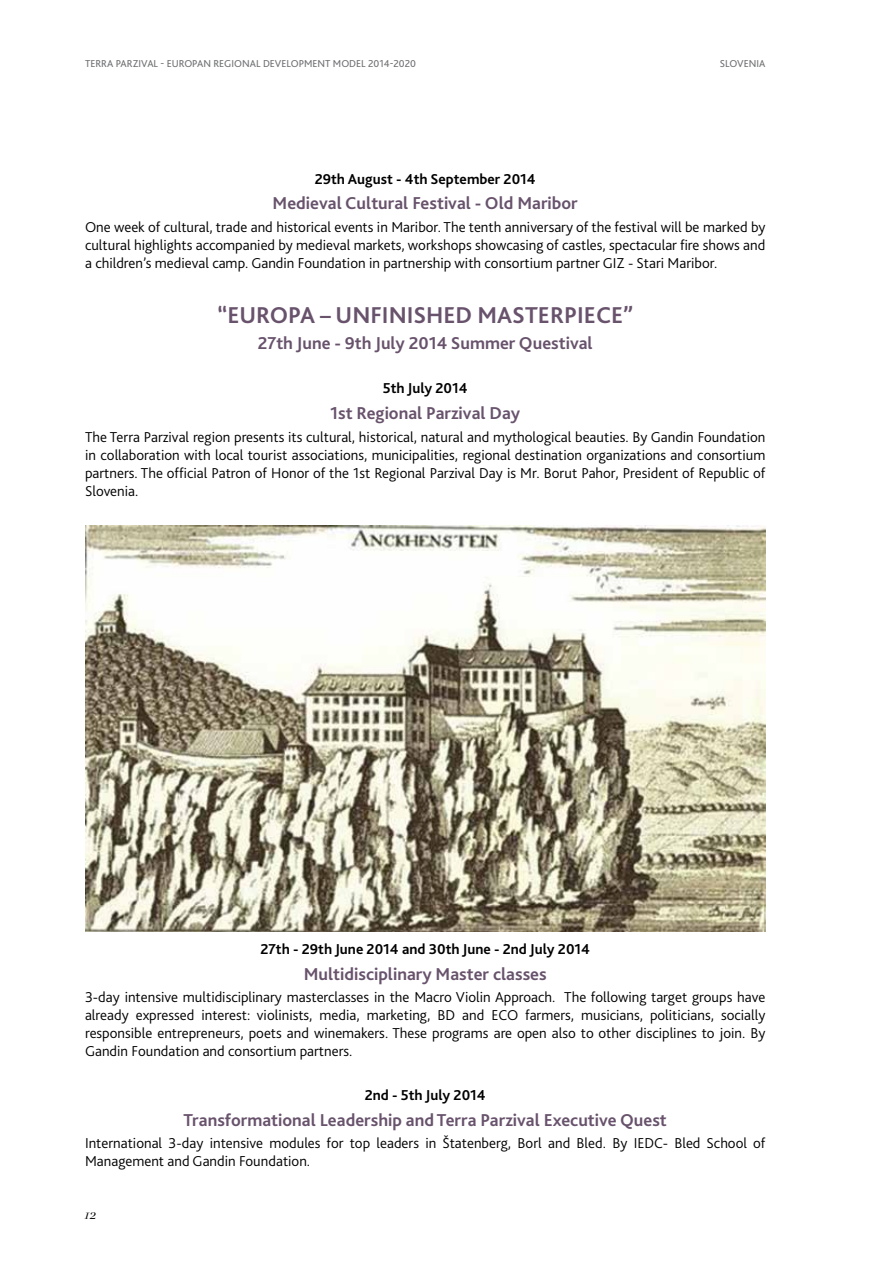
<style>
.page{position:relative;width:893px;height:1263px;background:#fff}
.page>*{position:absolute;margin:0;border:0;box-sizing:border-box;transform-origin:0 0}
.t1{font:700 24px "Bliss 2";color:#68526c}
.t2{font:700 18px "Bliss 2";color:#68526c}
.t3{font:300 15px/18px "Bliss 2";color:#000;text-align:justify}
.t4{font:700 15px "Bliss 2";color:#000}
.t5{font:15px "Didot LH Italic Os F";color:#000}
.t6{font:10.5px "Bliss 2";color:#6d6e71}
</style>
<div class="page">
<img style="left:85px;top:525px;width:680px;height:406px">
<p class="t6" style="left:85px;top:57px;width:333px">TERRA PARZIVAL - EUROPAN REGIONAL DEVELOPMENT MODEL 2014-2020</p>
<p class="t6" style="left:720px;top:57px;width:47px">SLOVENIA</p>
<p class="t4" style="left:315px;top:169px;width:223px">29th August - 4th September 2014</p>
<p class="t2" style="left:273px;top:192px;width:307px">Medieval Cultural Festival - Old Maribor</p>
<p class="t3" style="left:85px;top:217px;width:682px">One week of cultural, trade and historical events in Maribor. The tenth anniversary of the festival will be marked by cultural highlights accompanied by medieval markets, workshops showcasing of castles, spectacular fire shows and a children’s medieval camp. Gandin Foundation in partnership with consortium partner GIZ - Stari Maribor.</p>
<h1 class="t1" style="left:217px;top:300px;width:417px">“EUROPA – UNFINISHED MASTERPIECE”</h1>
<p class="t2" style="left:258px;top:332px;width:337px">27th June - 9th July 2014 Summer Questival</p>
<p class="t4" style="left:383px;top:379px;width:86px">5th July 2014</p>
<p class="t2" style="left:330px;top:402px;width:192px">1st Regional Parzival Day</p>
<p class="t3" style="left:85px;top:427px;width:682px">The Terra Parzival region presents its cultural, historical, natural and mythological beauties. By Gandin Foundation in collaboration with local tourist associations, municipalities, regional destination organizations and consortium partners. The official Patron of Honor of the 1st Regional Parzival Day is Mr. Borut Pahor, President of Republic of Slovenia.</p>
<p class="t4" style="left:260px;top:939px;width:331px">27th - 29th June 2014 and 30th June - 2nd July 2014</p>
<p class="t2" style="left:304px;top:962px;width:244px">Multidisciplinary Master classes</p>
<p class="t3" style="left:85px;top:987px;width:682px">3-day intensive multidisciplinary masterclasses in the Macro Violin Approach. The following target groups have already expressed interest: violinists, media, marketing, BD and ECO farmers, musicians, politicians, socially responsible entrepreneurs, poets and winemakers. These programs are open also to other disciplines to join. By Gandin Foundation and consortium partners.</p>
<p class="t4" style="left:365px;top:1086px;width:123px">2nd - 5th July 2014</p>
<p class="t2" style="left:184px;top:1109px;width:485px">Transformational Leadership and Terra Parzival Executive Quest</p>
<p class="t3" style="left:85px;top:1134px;width:682px">International 3-day intensive modules for top leaders in Štatenberg, Borl and Bled. By IEDC- Bled School of<br>Management and Gandin Foundation.</p>
<p class="t5" style="left:85px;top:1205px;width:13px">12</p>
</div>
